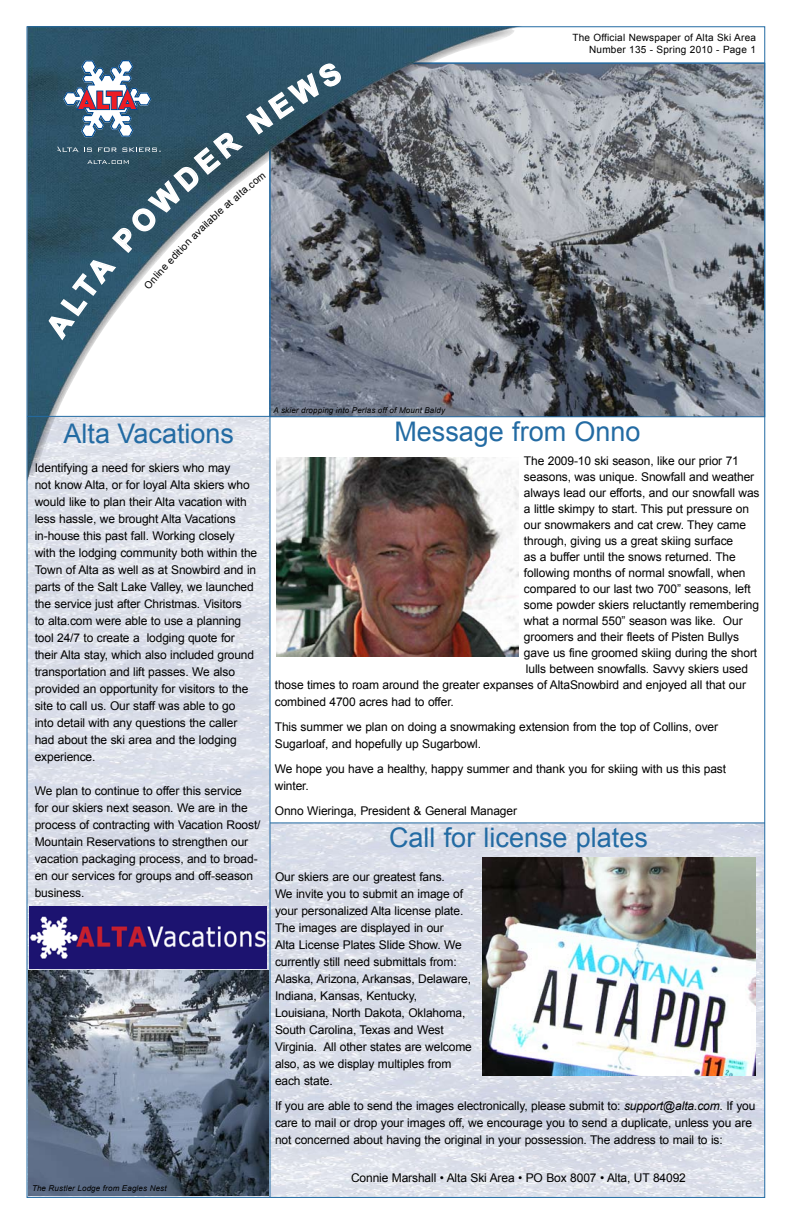
<style>
.page{position:relative;width:792px;height:1224px;background:#fff}
.page>*{position:absolute;margin:0;border:0;box-sizing:border-box;transform-origin:0 0}
.t1{font:27px "Arial";color:#236ba3}
.t2{font:12px/17px "Arial";letter-spacing:-.01em;color:#000}
.t3{font:10px/12px "Arial";letter-spacing:.02em;color:#000;text-align:right}
.t4{font:italic 8px "Arial";letter-spacing:.02em;color:#000}
.s1{font-style:italic}
</style>
<div class="page">
<img style="left:29px;top:417px;width:734px;height:779px">
<img style="left:277px;top:481px;width:241px;height:175px">
<hr style="left:270px;top:417px;width:1px;height:780px;background:#236ba3">
<img style="left:523px;top:65px;width:240px;height:350px">
<hr style="left:401px;top:63px;width:364px;height:1px;background:#236ba3">
<img style="left:29px;top:28px;width:494px;height:453px">
<hr style="left:270px;top:823px;width:495px;height:1px;background:#236ba3">
<img style="left:29px;top:906px;width:238px;height:62px">
<img style="left:482px;top:858px;width:274px;height:217px">
<img style="left:28px;top:970px;width:240px;height:226px">
<hr style="left:27px;top:416px;width:243px;height:1px;background:#236ba3">
<svg style="left:45px;top:60px;width:298px;height:282px"></svg>
<p class="t3" style="left:572px;top:32px;width:185px">The Official Newspaper of Alta Ski Area<br>Number 135 - Spring 2010 - Page 1</p>
<p class="t3" style="left:172px;top:250px;width:15px;rotate:-46deg">itio</p>
<p class="t3" style="left:151px;top:273px;width:18px;rotate:-48deg">line</p>
<h1 class="t1" style="left:64px;top:416px;width:172px">Alta Vacations</h1>
<p class="t2" style="left:35px;top:459px;width:224px">Identifying a need for skiers who may<br>not know Alta, or for loyal Alta skiers who would like to plan their Alta vacation with less hassle, we brought Alta Vacations in-house this past fall. Working closely with the lodging community both within the Town of Alta as well as at Snowbird and in parts of the Salt Lake Valley, we launched the service just after Christmas. Visitors<br>to alta.com were able to use a planning tool 24/7 to create a lodging quote for their Alta stay, which also included ground transportation and lift passes. We also provided an opportunity for visitors to the site to call us. Our staff was able to go into detail with any questions the caller had about the ski area and the lodging experience.</p>
<p class="t2" style="left:35px;top:782px;width:227px">We plan to continue to offer this service<br>for our skiers next season. We are in the process of contracting with Vacation Roost/ Mountain Reservations to strengthen our vacation packaging process, and to broad&shy;en our services for groups and off-season business.</p>
<p class="t4" style="left:32px;top:1183px;width:136px">The Rustler Lodge from Eagles Nest</p>
<p class="t4" style="left:274px;top:405px;width:173px">A skier dropping into Perlas off of Mount Baldy</p>
<h1 class="t1" style="left:394px;top:413px;width:248px">Message from Onno</h1>
<p class="t2" style="left:524px;top:452px;width:216px">The 2009-10 ski season, like our prior 71</p>
<p class="t2" style="left:524px;top:468px;width:232px">seasons, was unique. Snowfall and weather</p>
<p class="t2" style="left:524px;top:484px;width:237px">always lead our efforts, and our snowfall was</p>
<p class="t2" style="left:524px;top:500px;width:227px">a little skimpy to start. This put pressure on</p>
<p class="t2" style="left:524px;top:516px;width:224px">our snowmakers and cat crew. They came</p>
<p class="t2" style="left:524px;top:532px;width:211px">through, giving us a great skiing surface</p>
<p class="t2" style="left:524px;top:548px;width:213px">as a buffer until the snows returned. The</p>
<p class="t2" style="left:524px;top:564px;width:223px">following months of normal snowfall, when</p>
<p class="t2" style="left:524px;top:580px;width:228px">compared to our last two 700” seasons, left</p>
<p class="t2" style="left:524px;top:596px;width:237px">some powder skiers reluctantly remembering</p>
<p class="t2" style="left:524px;top:612px;width:220px">what a normal 550” season was like. Our</p>
<p class="t2" style="left:524px;top:628px;width:217px">groomers and their fleets of Pisten Bullys</p>
<p class="t2" style="left:524px;top:644px;width:235px">gave us fine groomed skiing during the short</p>
<p class="t2" style="left:526px;top:660px;width:224px">lulls between snowfalls. Savvy skiers used</p>
<p class="t2" style="left:275px;top:676px;width:473px">those times to roam around the greater expanses of AltaSnowbird and enjoyed all that our</p>
<p class="t2" style="left:275px;top:693px;width:181px">combined 4700 acres had to offer.</p>
<p class="t2" style="left:275px;top:718px;width:445px">This summer we plan on doing a snowmaking extension from the top of Collins, over<br>Sugarloaf, and hopefully up Sugarbowl.</p>
<p class="t2" style="left:275px;top:760px;width:453px">We hope you have a healthy, happy summer and thank you for skiing with us this past winter.</p>
<p class="t2" style="left:275px;top:802px;width:244px">Onno Wieringa, President &amp; General Manager</p>
<h1 class="t1" style="left:389px;top:820px;width:260px">Call for license plates</h1>
<p class="t2" style="left:275px;top:869px;width:198px">Our skiers are our greatest fans.<br>We invite you to submit an image of your personalized Alta license plate.<br>The images are displayed in our<br>Alta License Plates Slide Show. We currently still need submittals from:<br>Alaska, Arizona, Arkansas, Delaware,<br>Indiana, Kansas, Kentucky,<br>Louisiana, North Dakota, Oklahoma,<br>South Carolina, Texas and West<br>Virginia. All other states are welcome also, as we display multiples from each state.</p>
<p class="t2" style="left:275px;top:1098px;width:482px">If you are able to send the images electronically, please submit to: <span class="s1">support@alta.com</span>. If you care to mail or drop your images off, we encourage you to send a duplicate, unless you are not concerned about having the original in your possession. The address to mail to is:</p>
<p class="t2" style="left:351px;top:1170px;width:336px">Connie Marshall • Alta Ski Area • PO Box 8007 • Alta, UT 84092</p>
</div>
